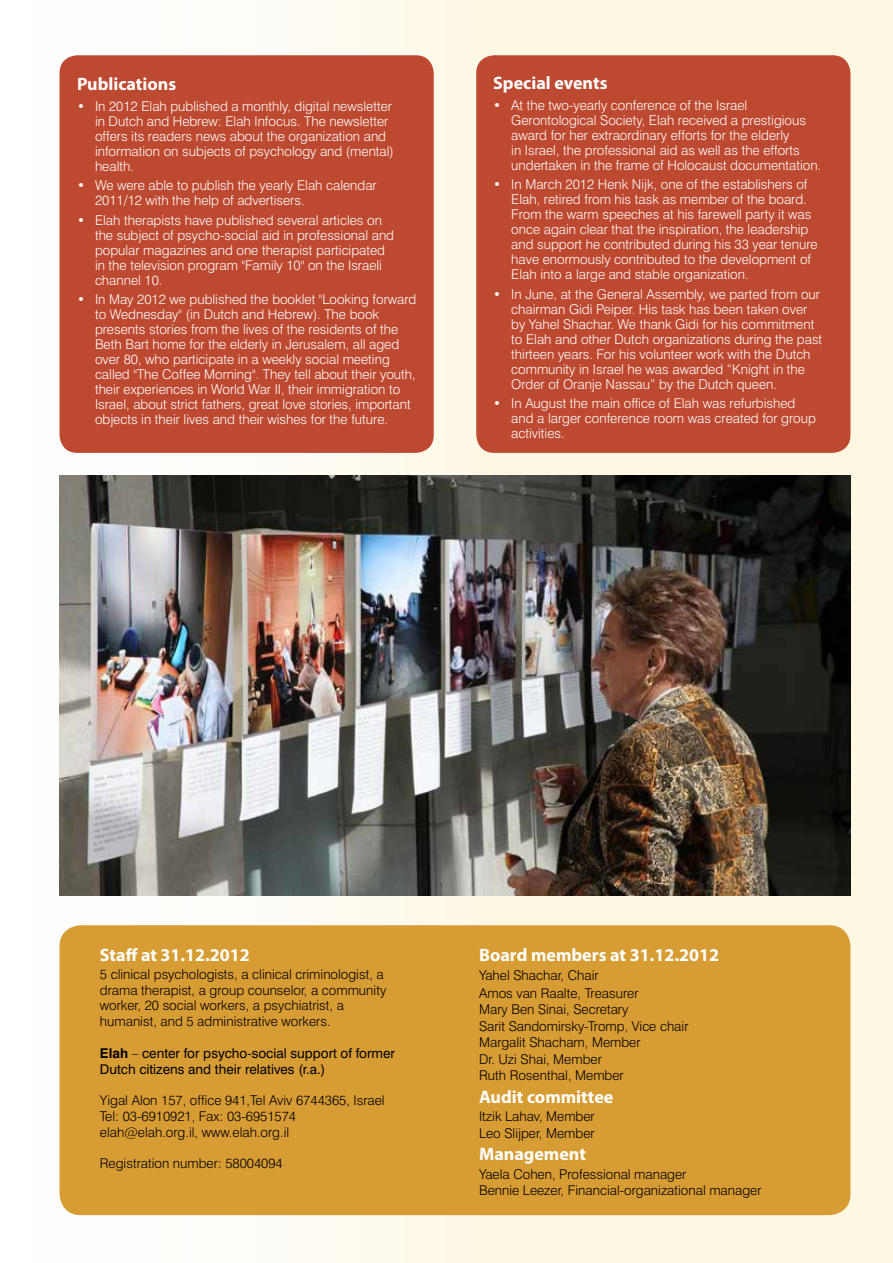
<style>
.page{position:relative;width:893px;height:1263px;background:#fff}
.page>*{position:absolute;margin:0;border:0;box-sizing:border-box;transform-origin:0 0}
.t1{font:700 18px "Myriad Pro";color:#fff}
.t2{font:300 13.5px/15px "Swiss 721 BT";color:#fff}
.t3{font:300 13.5px/16.5px "Swiss 721 BT";color:#000}
.t4{font:13.5px/15.8px "Swiss 721 BT";color:#000}
.s1{font-weight:700}
.s2{font-weight:300}
</style>
<div class="page">
<div style="left:0;top:0;width:893px;height:1263px;background:linear-gradient(to right,#feffff,#fdf4d8)"></div>
<hr style="left:0;top:0;width:1px;height:1263px;background:#fef7e1">
<div style="left:60px;top:55px;width:374px;height:398px;background:#bd4931;border-radius:18px"></div>
<div style="left:476px;top:55px;width:374px;height:398px;background:#bd4931;border-radius:18px"></div>
<img style="left:60px;top:475px;width:790px;height:421px">
<div style="left:60px;top:925px;width:790px;height:290px;background:#d89c34;border-radius:21px"></div>
<h1 class="t1" style="left:77px;top:72px;width:101px">Publications</h1>
<p class="t2" style="left:95px;top:99px;width:298px">In 2012 Elah published a monthly, digital newsletter</p>
<p class="t2" style="left:77px;top:99px;width:9px">•</p>
<p class="t2" style="left:77px;top:178px;width:9px">•</p>
<p class="t2" style="left:77px;top:212px;width:9px">•</p>
<p class="t2" style="left:77px;top:291px;width:9px">•</p>
<p class="t2" style="left:95px;top:114px;width:300px">in Dutch and Hebrew: Elah Infocus. The newsletter offers its readers news about the organization and information on subjects of psychology and (mental( health.</p>
<p class="t2" style="left:95px;top:178px;width:283px">We were able to publish the yearly Elah calendar</p>
<p class="t2" style="left:95px;top:191px;width:288px;line-height:19.2px">2011/12 with the help of advertisers.<br>Elah therapists have published several articles on</p>
<p class="t2" style="left:95px;top:227px;width:301px">the subject of psycho-social aid in professional and popular magazines and one therapist participated in the television program "Family 10" on the Israeli channel 10.</p>
<p class="t2" style="left:95px;top:291px;width:323px">In May 2012 we published the booklet "Looking forward</p>
<p class="t2" style="left:95px;top:306px;width:322px">to Wednesday" (in Dutch and Hebrew .) The book presents stories from the lives of the residents of the Beth Bart home for the elderly in Jerusalem, all aged over 80, who participate in a weekly social meeting called "The Coffee Morning ." They tell about their youth, their experiences in World War ,I I their immigration to Israel, about strict fathers, great love stories, important objects in their lives and their wishes for the future.</p>
<h1 class="t1" style="left:493px;top:71px;width:116px">Special events</h1>
<p class="t2" style="left:511px;top:98px;width:238px">At the two-yearly conference of the Israel</p>
<p class="t2" style="left:493px;top:98px;width:9px">•</p>
<p class="t2" style="left:493px;top:177px;width:9px">•</p>
<p class="t2" style="left:493px;top:286px;width:9px">•</p>
<p class="t2" style="left:493px;top:395px;width:9px">•</p>
<p class="t2" style="left:511px;top:113px;width:312px">Gerontological Society, Elah received a prestigious award for her extraordinary efforts for the elderly<br>in Israel, the professional aid as well as the efforts undertaken in the frame of Holocaust documentation.</p>
<p class="t2" style="left:511px;top:177px;width:298px">In March 2012 Henk Nijk, one of the establishers of</p>
<p class="t2" style="left:511px;top:192px;width:308px">Elah, retired from his task as member of the board.<br>From the warm speeches at his farewell party it was once again clear that the inspiration, the leadership and support he contributed during his 33 year tenure have enormously contributed to the development of Elah into a large and stable organization.</p>
<p class="t2" style="left:511px;top:286px;width:310px">In June, at the General Assembly, we parted from our</p>
<p class="t2" style="left:511px;top:301px;width:312px">chairman Gidi Peiper. His task has been taken over by Yahel Shachar. We thank Gidi for his commitment to Elah and other Dutch organizations during the past thirteen years. For his volunteer work with the Dutch community in Israel he was awarded “Knight in the Order of Oranje Nassau” by the Dutch queen.</p>
<p class="t2" style="left:511px;top:395px;width:286px">In August the main office of Elah was refurbished</p>
<p class="t2" style="left:511px;top:410px;width:306px">and a larger conference room was created for group activities.</p>
<h1 class="t1" style="left:100px;top:943px;width:151px">Staff at 31.12.2012</h1>
<p class="t3" style="left:100px;top:966px;width:288px;line-height:15.8px">5 clinical psychologists a, clinical criminologist a, drama therapist a, group counselor a, community worker, 20 social workers a, psychiatrist a, humanist, and 5 administrative workers.</p>
<p class="t4" style="left:100px;top:1045px;width:297px"><span class="s1">Elah</span> <span class="s2">–</span> center for psycho-social support of former<br>Dutch citizens and their relatives ( (.a. r</p>
<p class="t3" style="left:100px;top:1092px;width:286px;line-height:15.8px">Yigal Alon 157, office 941,Tel Aviv 6744365, Israel<br>Tel: 03-6910921, Fax: 03-6951574 elah@elah.org ,i l. www.elah.org i l.</p>
<p class="t3" style="left:100px;top:1155px;width:184px">Registration number: 58004094</p>
<h1 class="t1" style="left:479px;top:943px;width:241px">Board members at 31.12.2012</h1>
<p class="t3" style="left:479px;top:966px;width:161px;line-height:18px">Yahel Shachar, Chair<br>Amos van Raalte, Treasurer</p>
<p class="t3" style="left:479px;top:1001px;width:211px">Mary Ben Sinai, Secretary<br>Sarit Sandomirsky-Tromp, Vice chair<br>Margalit Shacham, Member<br>Dr. Uzi Shai, Member<br>Ruth Rosenthal, Member</p>
<h1 class="t1" style="left:479px;top:1085px;width:136px">Audit committee</h1>
<p class="t3" style="left:479px;top:1108px;width:117px">Itzik Lahav, Member<br>Leo Slijper, Member</p>
<h1 class="t1" style="left:479px;top:1142px;width:108px">Management</h1>
<p class="t3" style="left:479px;top:1165px;width:284px">Yaela Cohen, Professional manager<br>Bennie Leezer, Financial-organizational manager</p>
</div>
